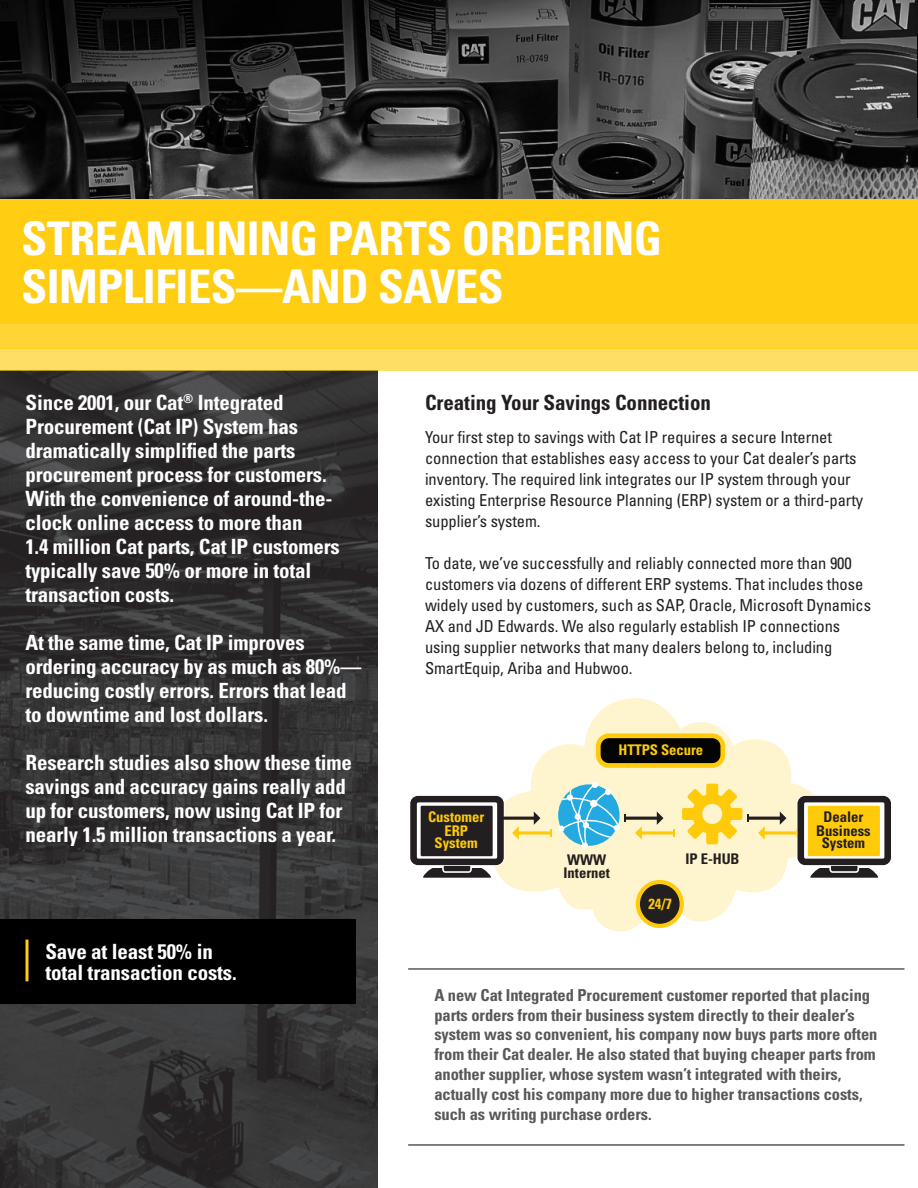
<style>
.page{position:relative;width:918px;height:1188px;background:#fff}
.page>*{position:absolute;margin:0;border:0;box-sizing:border-box;transform-origin:0 0}
.t1{font:700 condensed 46.35px "Univers";letter-spacing:-.01em;color:#fff}
.t2{font:700 condensed 21px/24px "Univers";letter-spacing:-.01em;color:#fff}
.t3{font:700 condensed 21px "Univers";letter-spacing:-.005em;color:#231f20}
.t4{font:condensed 16.5px/21px "Univers";letter-spacing:-.005em;color:#231f20}
.t5{font:700 condensed 16.5px/19.8px "Univers";letter-spacing:-.005em;color:#57585a}
.t6{font:700 condensed 14.7px/13px "Univers";color:#231f20;text-align:center}
.t7{font:700 condensed 14.7px/13px "Univers";color:#feca0a;text-align:center}
</style>
<div class="page">
<img style="left:0;top:370px;width:378px;height:818px">
<img style="left:0;top:0;width:918px;height:200px">
<hr style="left:917px;top:33px;width:1px;height:85px;background:#000">
<div style="left:0;top:324px;width:918px;height:24px;background:#ffd435"></div>
<div style="left:0;top:348px;width:918px;height:22px;background:#ffde65"></div>
<div style="left:0;top:200px;width:918px;height:124px;background:#ffcd11"></div>
<hr style="left:408px;top:968px;width:497px;height:2px;background:#57585a">
<hr style="left:408px;top:1144px;width:497px;height:2px;background:#57585a">
<svg style="left:494px;top:698px;width:320px;height:234px;fill:#fef4ce"></svg>
<div style="left:598px;top:736px;width:125px;height:29px;background:#040503;border-radius:11px"></div>
<div style="left:596px;top:733px;width:129px;height:35px;border:5px solid #feca0a;border-radius:11px"></div>
<svg style="left:423px;top:866px;width:68px;height:12px"></svg>
<div style="left:409px;top:795px;width:96px;height:71px;border:2px solid #fff;border-radius:8px"></div>
<div style="left:410px;top:796px;width:94px;height:69px;background:#231f20;border-radius:8px"></div>
<svg style="left:417px;top:802px;width:80px;height:57px"></svg>
<div style="left:421px;top:806px;width:72px;height:50px;background:#231f20"></div>
<hr style="left:502px;top:817px;width:33px;height:3px;background:#231f20">
<svg style="left:534px;top:811px;width:6px;height:14px"></svg>
<svg style="left:519px;top:831px;width:32px;height:4px"></svg>
<svg style="left:512px;top:826px;width:7px;height:14px"></svg>
<hr style="left:625px;top:817px;width:33px;height:3px;background:#231f20">
<svg style="left:558px;top:782px;width:67px;height:67px;background:#89cdde"></svg>
<svg style="left:657px;top:811px;width:6px;height:14px"></svg>
<svg style="left:642px;top:831px;width:32px;height:4px"></svg>
<svg style="left:635px;top:826px;width:7px;height:14px"></svg>
<hr style="left:748px;top:817px;width:33px;height:3px;background:#231f20">
<svg style="left:682px;top:784px;width:66px;height:60px;background:#fdde6d"></svg>
<svg style="left:780px;top:811px;width:6px;height:14px"></svg>
<svg style="left:765px;top:831px;width:32px;height:4px"></svg>
<svg style="left:758px;top:826px;width:7px;height:14px"></svg>
<div style="left:638px;top:882px;width:44px;height:44px;background:#231f20;border-radius:50%"></div>
<div style="left:636px;top:880px;width:48px;height:48px;border:4px solid #feca0a;border-radius:50%"></div>
<svg style="left:808px;top:866px;width:71px;height:12px"></svg>
<div style="left:797px;top:795px;width:95px;height:71px;border:2px solid #fff;border-radius:8px"></div>
<div style="left:797px;top:796px;width:94px;height:69px;background:#231f20;border-radius:8px"></div>
<svg style="left:804px;top:802px;width:80px;height:57px"></svg>
<div style="left:808px;top:806px;width:72px;height:50px;background:#feca0a"></div>
<div style="left:0;top:919px;width:355px;height:84px;background:#000"></div>
<hr style="left:26px;top:940px;width:2px;height:41px;background:#ffcd11">
<p class="t1" style="left:22px;top:210px;width:642px">STREAMLINING PARTS ORDERING</p>
<p class="t1" style="left:22px;top:258px;width:484px">SIMPLIFIES—AND SAVES</p>
<p class="t2" style="left:26px;top:391px;width:308px">Since 2001, our Cat<sup>®</sup> Integrated Procurement (Cat IP) System has dramatically simplified the parts procurement process for customers.<br>With the convenience of around-the-</p>
<p class="t2" style="left:26px;top:511px;width:279px">clock online access to more than</p>
<p class="t2" style="left:26px;top:535px;width:316px">1.4 million Cat parts, Cat IP customers</p>
<p class="t2" style="left:26px;top:559px;width:287px">typically save 50% or more in total</p>
<p class="t2" style="left:26px;top:583px;width:150px">transaction costs.</p>
<p class="t2" style="left:26px;top:631px;width:337px">At the same time, Cat IP improves ordering accuracy by as much as 80%— reducing costly errors. Errors that lead</p>
<p class="t2" style="left:26px;top:703px;width:244px">to downtime and lost dollars.</p>
<p class="t2" style="left:26px;top:751px;width:328px">Research studies also show these time savings and accuracy gains really add</p>
<p class="t2" style="left:26px;top:799px;width:318px">up for customers, now using Cat IP for nearly 1.5 million transactions a year.</p>
<p class="t2" style="left:45px;top:939px;width:169px">Save at least 50% in</p>
<p class="t2" style="left:45px;top:960px;width:193px">total transaction costs.</p>
<p class="t3" style="left:425px;top:390px;width:287px">Creating Your Savings Connection</p>
<p class="t4" style="left:425px;top:427px;width:408px">Your first step to savings with Cat IP requires a secure Internet</p>
<p class="t4" style="left:425px;top:448px;width:440px">connection that establishes easy access to your Cat dealer’s parts inventory. The required link integrates our IP system through your existing Enterprise Resource Planning (ERP) system or a third-party supplier’s system.</p>
<p class="t4" style="left:425px;top:553px;width:447px">To date, we’ve successfully and reliably connected more than 900 customers via dozens of different ERP systems. That includes those widely used by customers, such as SAP, Oracle, Microsoft Dynamics AX and JD Edwards. We also regularly establish IP connections using supplier networks that many dealers belong to, including SmartEquip, Ariba and Hubwoo.</p>
<p class="t7" style="left:428px;top:810px;width:58px">Customer<br>ERP<br>System</p>
<p class="t7" style="left:618px;top:743px;width:86px">HTTPS Secure</p>
<p class="t6" style="left:567px;top:853px;width:41px">WWW</p>
<p class="t6" style="left:686px;top:852px;width:56px">IP E-HUB</p>
<p class="t6" style="left:564px;top:866px;width:48px">Internet</p>
<p class="t7" style="left:648px;top:897px;width:25px">24/7</p>
<p class="t6" style="left:816px;top:810px;width:56px">Dealer<br>Business<br>System</p>
<p class="t5" style="left:434px;top:985px;width:445px">A new Cat Integrated Procurement customer reported that placing parts orders from their business system directly to their dealer’s system was so convenient, his company now buys parts more often from their Cat dealer. He also stated that buying cheaper parts from another supplier, whose system wasn’t integrated with theirs, actually cost his company more due to higher transactions costs, such as writing purchase orders.</p>
</div>
